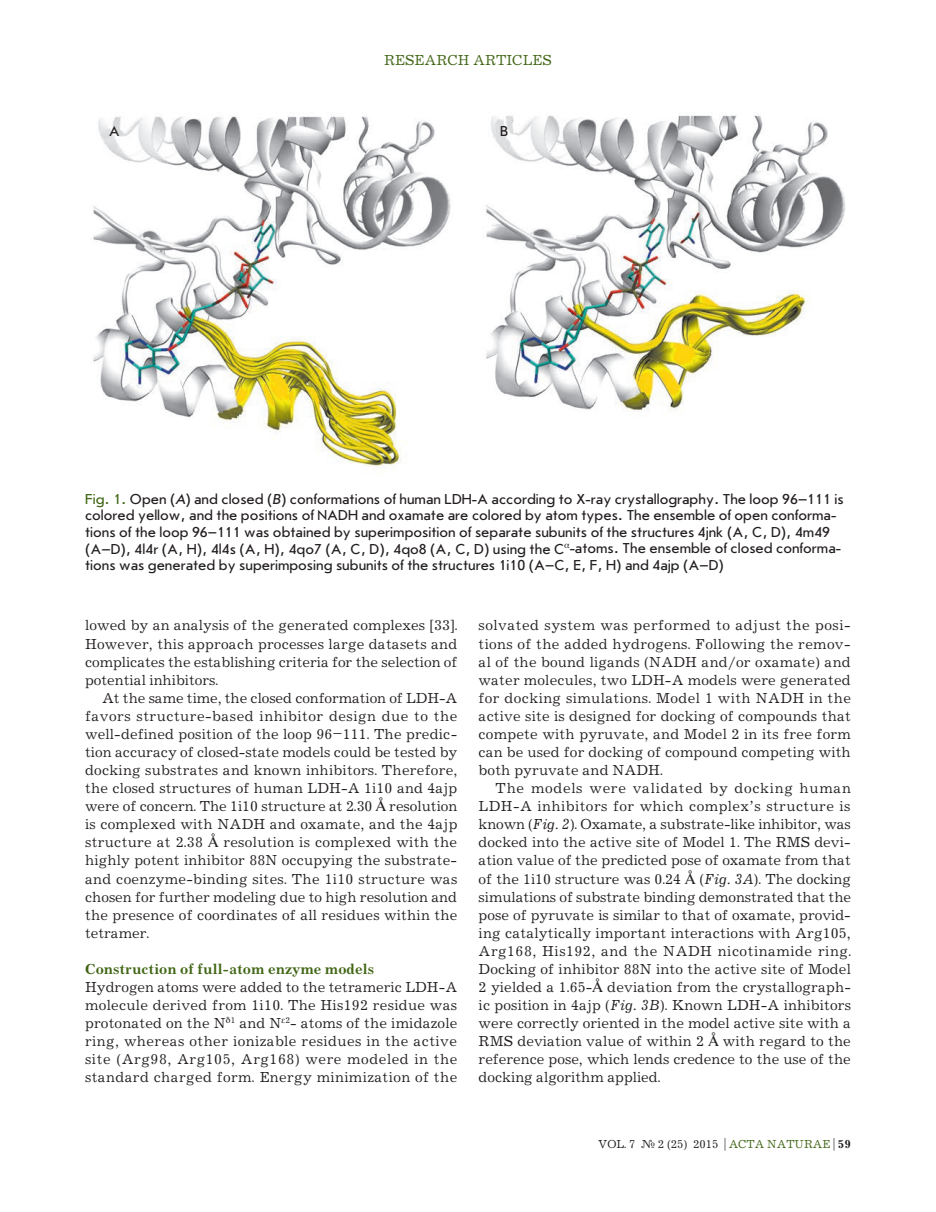
<style>
.page{position:relative;width:936px;height:1212px;background:#fff}
.page>*{position:absolute;margin:0;border:0;box-sizing:border-box;transform-origin:0 0}
.t1{font:15px/18px "Journal C";letter-spacing:.01em;color:#231f20;text-align:justify}
.t2{font:15px/16.5px "Journal Sans C";color:#231f20}
.t3{font:700 15px "Journal C";color:#426616}
.t4{font:15px "Journal C";color:#426616}
.t5{font:12px "Journal C";color:#231f20}
.s1{color:#426616}
.s2{font-style:italic}
.s3{font-family:"Newton C Pro"}
.s4{font-weight:700}
</style>
<div class="page">
<img style="left:93px;top:113px;width:752px;height:359px">
<p class="t4" style="left:384px;top:52px;width:169px">RESEARCH ARTICLES</p>
<p class="t2" style="left:109px;top:123px;width:12px">A</p>
<p class="t2" style="left:500px;top:123px;width:10px">B</p>
<p class="t2" style="left:85px;top:491px;width:760px"><span class="s1">Fig. 1.</span> Open (<span class="s2">A</span>) and closed (<span class="s2">B</span>) conformations of human LDH-A according to X-ray crystallography. The loop 96–111 is colored yellow, and the positions of NADH and oxamate are colored by atom types. The ensemble of open conforma&shy;tions of the loop 96–111 was obtained by superimposition of separate subunits of the structures 4jnk (A, C, D), 4m49 (A–D), 4l4r (A, H), 4l4s (A, H), 4qo7 (A, C, D), 4qo8 (A, C, D) using the С<sup>α</sup>-atoms. The ensemble of closed conforma&shy;tions was generated by superimposing subunits of the structures 1i10 (A–C, E, F, H) and 4ajp (A–D)</p>
<p class="t1" style="left:85px;top:617px;width:374px">lowed by an analysis of the generated complexes [33].<br>However, this approach processes large datasets and complicates the establishing criteria for the selection of potential inhibitors.</p>
<p class="t1" style="left:85px;top:689px;width:374px;text-indent:17px">At the same time, the closed conformation of LDH-A favors structure-based inhibitor design due to the well-defined position of the loop 96–111. The predic&shy;tion accuracy of closed-state models could be tested by docking substrates and known inhibitors. Therefore, the closed structures of human LDH-A 1i10 and 4ajp were of concern. The 1i10 structure at 2.30 <span class="s3">Å</span> resolution is complexed with NADH and oxamate, and the 4ajp structure at 2.38 <span class="s3">Å</span> resolution is complexed with the highly potent inhibitor 88N occupying the substrate&shy;and coenzyme-binding sites. The 1i10 structure was chosen for further modeling due to high resolution and the presence of coordinates of all residues within the tetramer.</p>
<p class="t3" style="left:85px;top:960px;width:290px">Construction of full-atom enzyme models</p>
<p class="t1" style="left:85px;top:978px;width:374px">Hydrogen atoms were added to the tetrameric LDH-A molecule derived from 1i10. The His192 residue was protonated on the N<sup>δ</sup><sup>1</sup> and N<sup>ε</sup><sup>2</sup>- atoms of the imidazole ring, whereas other ionizable residues in the active site (Arg98, Arg105, Arg168) were modeled in the standard charged form. Energy minimization of the</p>
<p class="t1" style="left:478px;top:617px;width:374px">solvated system was performed to adjust the posi&shy;tions of the added hydrogens. Following the remov&shy;al of the bound ligands (NADH and/or oxamate) and water molecules, two LDH-A models were generated for docking simulations. Model 1 with NADH in the active site is designed for docking of compounds that compete with pyruvate, and Model 2 in its free form can be used for docking of compound competing with both pyruvate and NADH.</p>
<p class="t1" style="left:478px;top:780px;width:374px;text-indent:17px">The models were validated by docking human LDH-A inhibitors for which complex’s structure is known (<span class="s2">Fig. 2</span>). Oxamate, a substrate-like inhibitor, was docked into the active site of Model 1. The RMS devi&shy;ation value of the predicted pose of oxamate from that of the 1i10 structure was 0.24 <span class="s3">Å</span> (<span class="s2">Fig. 3A</span>). The docking simulations of substrate binding demonstrated that the pose of pyruvate is similar to that of oxamate, provid&shy;ing catalytically important interactions with Arg105, Arg168, His192, and the NADH nicotinamide ring.<br>Docking of inhibitor 88N into the active site of Model 2 yielded a 1.65-<span class="s3">Å</span> deviation from the crystallograph&shy;ic position in 4ajp (<span class="s2">Fig. 3B</span>). Known LDH-A inhibitors were correctly oriented in the model active site with a RMS deviation value of within 2 <span class="s3">Å</span> with regard to the reference pose, which lends credence to the use of the docking algorithm applied.</p>
<p class="t5" style="left:598px;top:1137px;width:254px">VOL. 7 № 2 (25) 2015 | <span class="s1">ACTA NATURAE</span> | <span class="s4">59</span></p>
</div>
